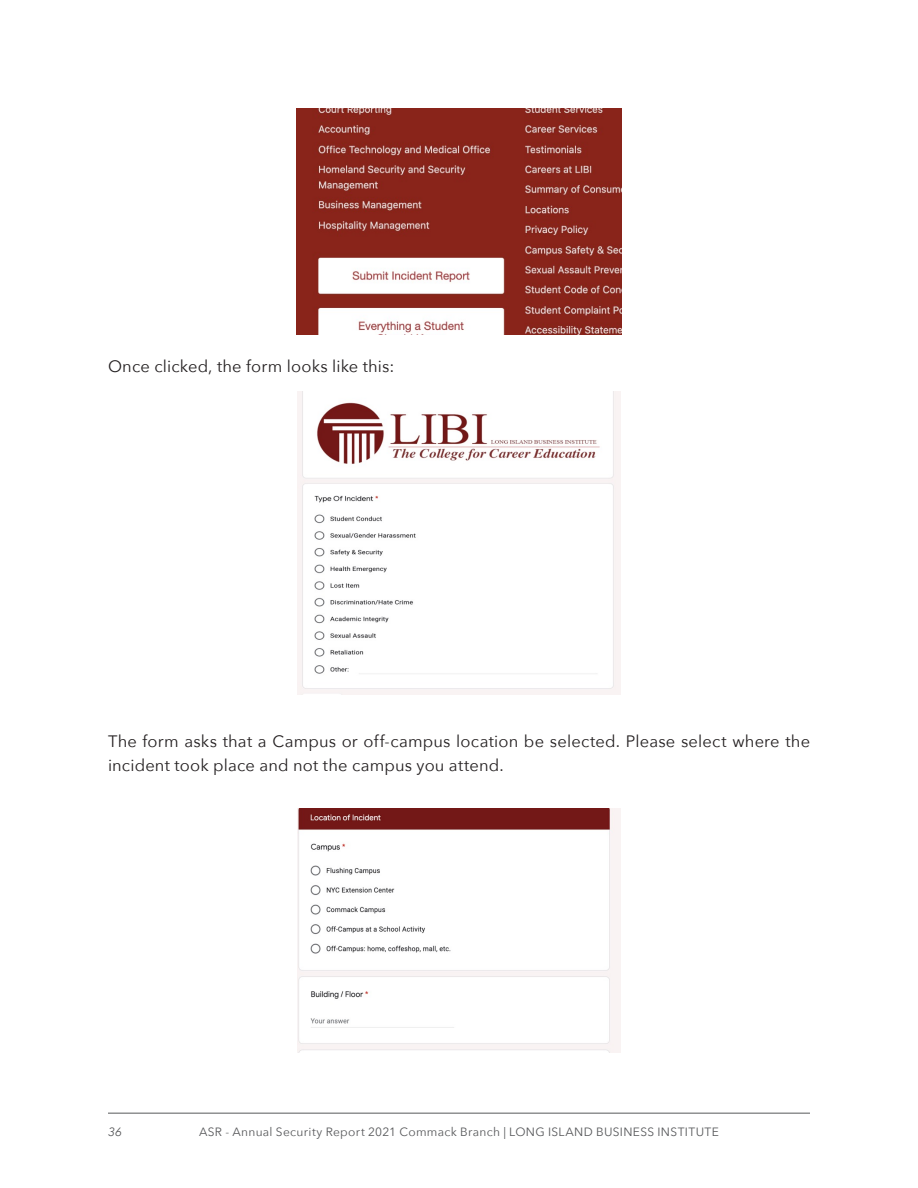
<style>
.page{position:relative;width:918px;height:1188px;background:#fff}
.page>*{position:absolute;margin:0;border:0;box-sizing:border-box;transform-origin:0 0}
.Body{font:16.5px/24px "Avenir Next";letter-spacing:.01em;color:#231f20}
.t1{font:12px "Avenir Next";letter-spacing:.03em;color:#57585a}
.t2{font:italic 12px "Avenir Next";color:#57585a}
</style>
<div class="page">
<hr style="left:108px;top:1113px;width:702px;height:1px;background:#57585a">
<img style="left:297px;top:108px;width:324px;height:226px">
<img style="left:297px;top:391px;width:324px;height:303px">
<img style="left:297px;top:808px;width:324px;height:245px">
<p class="Body" style="left:108px;top:354px;width:288px">Once clicked, the form looks like this:</p>
<p class="Body" style="left:108px;top:729px;width:704px">The form asks that a Campus or off-campus location be selected. Please select where the incident took place and not the campus you attend.</p>
<p class="t2" style="left:108px;top:1122px;width:16px">36</p>
<p class="t1" style="left:199px;top:1122px;width:521px">ASR - Annual Security Report 2021 Commack Branch | LONG ISLAND BUSINESS INSTITUTE</p>
</div>
